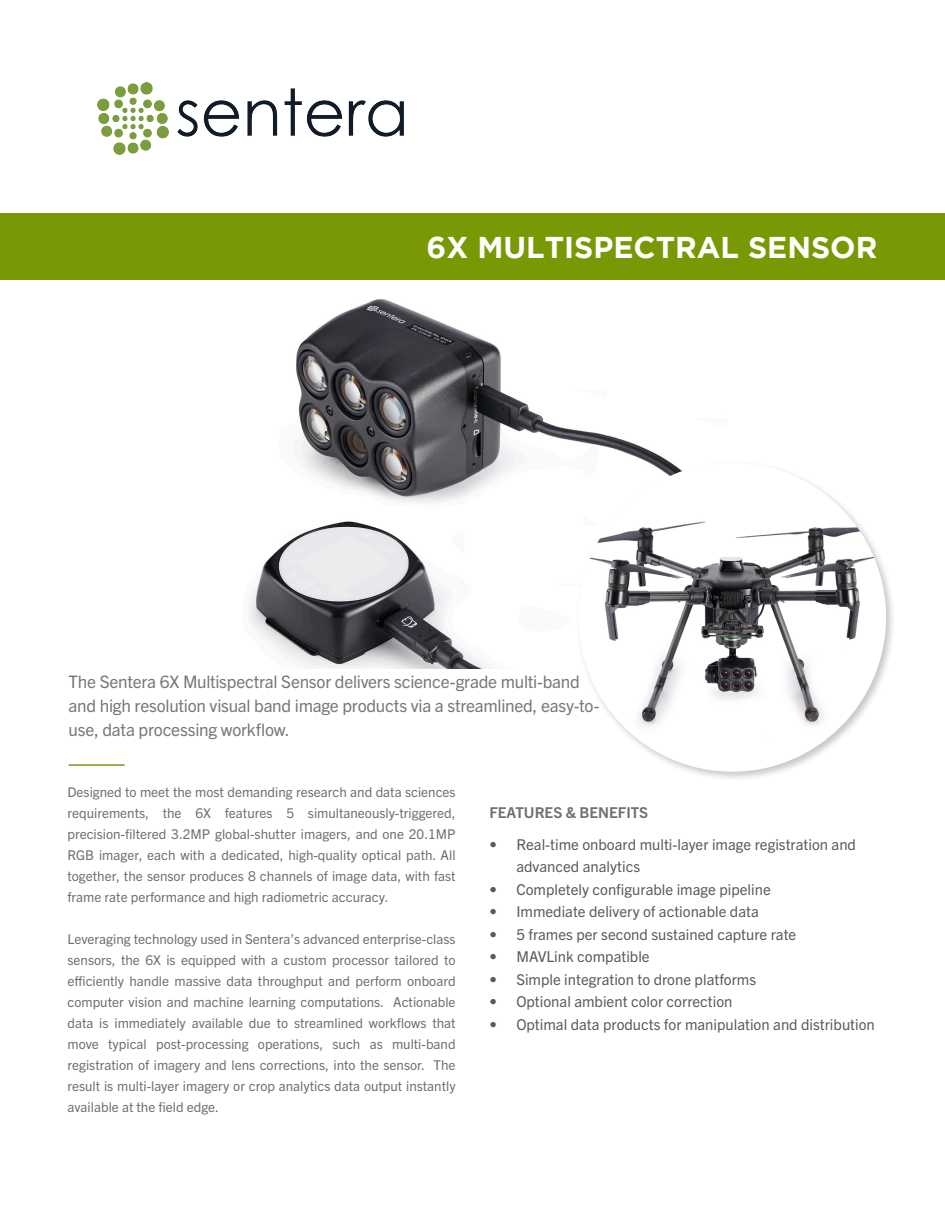
<style>
.page{position:relative;width:945px;height:1215px;background:#fff}
.page>*{position:absolute;margin:0;border:0;box-sizing:border-box;transform-origin:0 0}
.t1{font:700 30px "Gotham";color:#fff}
.t2{font:17.25px/24px "Trade Gothic Next LT Pro";letter-spacing:-.015em;color:#76787b}
.t3{font:15px/22.5px "Trade Gothic Next LT Pro";color:#000}
.t4{font:700 15px "Trade Gothic Next LT Pro";color:#231f20}
.t5{font:13.5px/21px "Trade Gothic Next LT Pro";color:#231f20;text-align:justify}
</style>
<div class="page">
<img style="left:250px;top:299px;width:417px;height:370px">
<div style="left:575px;top:460px;width:322px;height:322px;background:#231f20;opacity:.25"></div>
<img style="left:578px;top:463px;width:308px;height:309px">
<img style="left:97px;top:82px;width:307px;height:73px">
<div style="left:0;top:213px;width:945px;height:67px;background:#789904"></div>
<hr style="left:69px;top:764px;width:56px;height:2px;background:#819712">
<p class="t1" style="left:427px;top:230px;width:452px">6X MULTISPECTRAL SENSOR</p>
<p class="t2" style="left:69px;top:668px;width:532px">The Sentera 6X Multispectral Sensor delivers science-grade multi-band and high resolution visual band image products via a streamlined, easy-to&shy;use, data processing workflow.</p>
<p class="t5" style="left:68px;top:781px;width:390px">Designed to meet the most demanding research and data sciences requirements, the 6X features 5 simultaneously-triggered, precision-filtered 3.2MP global-shutter imagers, and one 20.1MP RGB imager, each with a dedicated, high-quality optical path. All together, the sensor produces 8 channels of image data, with fast frame rate performance and high radiometric accuracy.</p>
<p class="t5" style="left:68px;top:928px;width:390px">Leveraging technology used in Sentera’s advanced enterprise-class sensors, the 6X is equipped with a custom processor tailored to efficiently handle massive data throughput and perform onboard computer vision and machine learning computations. Actionable data is immediately available due to streamlined workflows that move typical post-processing operations, such as multi-band registration of imagery and lens corrections, into the sensor. The result is multi-layer imagery or crop analytics data output instantly available at the field edge.</p>
<p class="t4" style="left:489px;top:802px;width:160px">FEATURES &amp; BENEFITS</p>
<p class="t3" style="left:516px;top:832px;width:341px;text-indent:-27px">• Real-time onboard multi-layer image registration and advanced analytics</p>
<p class="t3" style="left:489px;top:877px;width:283px">• Completely configurable image pipeline</p>
<p class="t3" style="left:489px;top:900px;width:271px">• Immediate delivery of actionable data</p>
<p class="t3" style="left:489px;top:922px;width:309px">• 5 frames per second sustained capture rate</p>
<p class="t3" style="left:489px;top:945px;width:162px">• MAVLink compatible</p>
<p class="t3" style="left:489px;top:967px;width:268px">• Simple integration to drone platforms</p>
<p class="t3" style="left:489px;top:990px;width:245px">• Optional ambient color correction</p>
<p class="t3" style="left:489px;top:1012px;width:387px">• Optimal data products for manipulation and distribution</p>
</div>
